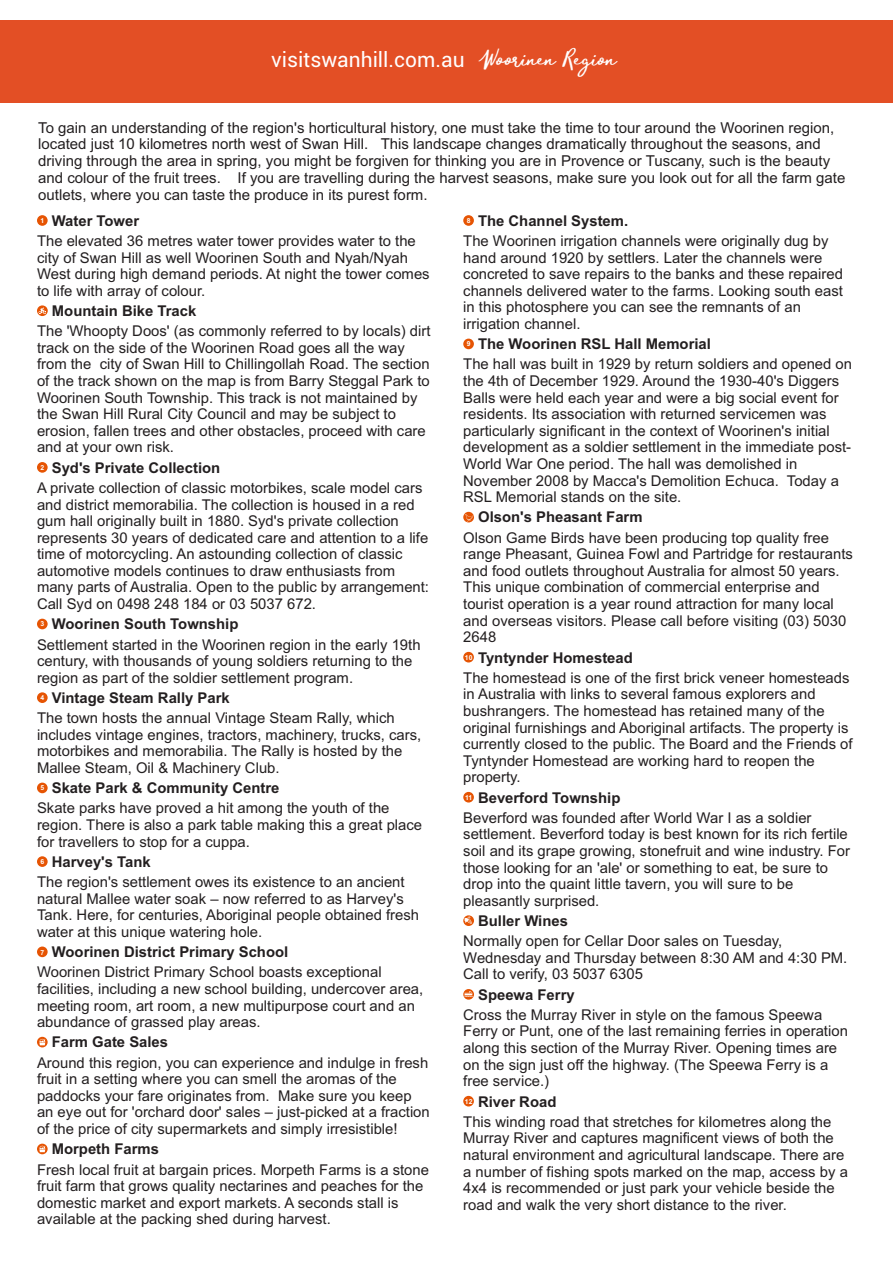
<style>
.page{position:relative;width:893px;height:1263px;background:#fff}
.page>*{position:absolute;margin:0;border:0;box-sizing:border-box;transform-origin:0 0}
.t1{font:21px "Roboto";color:#fff}
.t2{font:15px/16.8px "Arial";color:#231f20}
.t3{font:14.85px/16.6px "Arial";color:#231f20}
.t4{font:700 14.85px "Arial";color:#231f20}
.t5{font:700 6.9px "Arial";color:#fff}
.s1{font-family:"trendsetter";font-size:27px}
</style>
<div class="page">
<div style="left:37px;top:215px;width:11px;height:11px;background:#e65403;border-radius:50%"></div>
<svg style="left:37px;top:305px;width:11px;height:11px"></svg>
<svg style="left:39px;top:308px;width:7px;height:6px"></svg>
<div style="left:37px;top:462px;width:11px;height:11px;background:#e65403;border-radius:50%"></div>
<div style="left:37px;top:619px;width:11px;height:10px;background:#e65403;border-radius:50%"></div>
<div style="left:37px;top:692px;width:11px;height:11px;background:#e65403;border-radius:50%"></div>
<div style="left:37px;top:783px;width:11px;height:10px;background:#e65403;border-radius:50%"></div>
<div style="left:37px;top:856px;width:11px;height:11px;background:#e65403;border-radius:50%"></div>
<div style="left:37px;top:946px;width:11px;height:11px;background:#e65403;border-radius:50%"></div>
<svg style="left:37px;top:1037px;width:11px;height:10px"></svg>
<svg style="left:39px;top:1039px;width:6px;height:6px"></svg>
<svg style="left:37px;top:1144px;width:11px;height:10px"></svg>
<svg style="left:39px;top:1146px;width:6px;height:6px"></svg>
<div style="left:463px;top:215px;width:11px;height:11px;background:#e65403;border-radius:50%"></div>
<div style="left:463px;top:339px;width:11px;height:10px;background:#e65403;border-radius:50%"></div>
<svg style="left:463px;top:512px;width:11px;height:10px"></svg>
<svg style="left:465px;top:513px;width:9px;height:9px"></svg>
<div style="left:463px;top:652px;width:11px;height:10px;background:#e65403;border-radius:50%"></div>
<div style="left:463px;top:792px;width:11px;height:10px;background:#e65403;border-radius:50%"></div>
<svg style="left:463px;top:915px;width:11px;height:11px"></svg>
<svg style="left:464px;top:916px;width:8px;height:8px"></svg>
<svg style="left:463px;top:989px;width:11px;height:11px"></svg>
<svg style="left:464px;top:991px;width:9px;height:6px"></svg>
<div style="left:463px;top:1096px;width:11px;height:10px;background:#e65403;border-radius:50%"></div>
<div style="left:0;top:21px;width:893px;height:82px;background:#e34f25"></div>
<h1 class="t1" style="left:271px;top:52px;width:347px">visitswanhill.com.au <span class="s1">Woorinen Region</span></h1>
<p class="t2" style="left:38px;top:120px;width:809px">To gain an understanding of the region's horticultural history, one must take the time to tour around the Woorinen region, located just 10 kilometres north west of Swan Hill. This landscape changes dramatically throughout the seasons, and driving through the area in spring, you might be forgiven for thinking you are in Provence or Tuscany, such is the beauty and colour of the fruit trees. If you are travelling during the harvest seasons, make sure you look out for all the farm gate outlets, where you can taste the produce in its purest form.</p>
<p class="t4" style="left:52px;top:215px;width:89px">Water Tower</p>
<p class="t3" style="left:37px;top:234px;width:394px">The elevated 36 metres water tower provides water to the city of Swan Hill as well Woorinen South and Nyah/Nyah West during high demand periods. At night the tower comes to life with array of colour.</p>
<p class="t4" style="left:52px;top:305px;width:146px">Mountain Bike Track</p>
<p class="t3" style="left:37px;top:324px;width:395px">The 'Whoopty Doos' (as commonly referred to by locals) dirt track on the side of the Woorinen Road goes all the way from the city of Swan Hill to Chillingollah Road. The section of the track shown on the map is from Barry Steggal Park to Woorinen South Township. This track is not maintained by the Swan Hill Rural City Council and may be subject to erosion, fallen trees and other obstacles, proceed with care and at your own risk.</p>
<p class="t4" style="left:52px;top:462px;width:170px">Syd's Private Collection</p>
<p class="t3" style="left:37px;top:481px;width:394px">A private collection of classic motorbikes, scale model cars and district memorabilia. The collection is housed in a red gum hall originally built in 1880. Syd's private collection represents 30 years of dedicated care and attention to a life time of motorcycling. An astounding collection of classic automotive models continues to draw enthusiasts from many parts of Australia. Open to the public by arrangement:<br>Call Syd on 0498 248 184 or 03 5037 672.</p>
<p class="t4" style="left:52px;top:618px;width:188px">Woorinen South Township</p>
<p class="t3" style="left:37px;top:637px;width:385px">Settlement started in the Woorinen region in the early 19th century, with thousands of young soldiers returning to the region as part of the soldier settlement program.</p>
<p class="t4" style="left:52px;top:692px;width:180px">Vintage Steam Rally Park</p>
<p class="t3" style="left:37px;top:711px;width:386px">The town hosts the annual Vintage Steam Rally, which includes vintage engines, tractors, machinery, trucks, cars, motorbikes and memorabilia. The Rally is hosted by the Mallee Steam, Oil &amp; Machinery Club.</p>
<p class="t4" style="left:52px;top:782px;width:229px">Skate Park &amp; Community Centre</p>
<p class="t3" style="left:37px;top:801px;width:387px">Skate parks have proved a hit among the youth of the region. There is also a park table making this a great place for travellers to stop for a cuppa.</p>
<p class="t4" style="left:52px;top:856px;width:101px">Harvey's Tank</p>
<p class="t3" style="left:37px;top:875px;width:384px">The region's settlement owes its existence to an ancient natural Mallee water soak – now referred to as Harvey's Tank. Here, for centuries, Aboriginal people obtained fresh water at this unique watering hole.</p>
<p class="t4" style="left:52px;top:946px;width:238px">Woorinen District Primary School</p>
<p class="t3" style="left:37px;top:965px;width:388px">Woorinen District Primary School boasts exceptional facilities, including a new school building, undercover area, meeting room, art room, a new multipurpose court and an abundance of grassed play areas.</p>
<p class="t4" style="left:52px;top:1036px;width:118px">Farm Gate Sales</p>
<p class="t3" style="left:37px;top:1055px;width:394px">Around this region, you can experience and indulge in fresh fruit in a setting where you can smell the aromas of the paddocks your fare originates from. Make sure you keep an eye out for 'orchard door' sales – just-picked at a fraction of the price of city supermarkets and simply irresistible!</p>
<p class="t4" style="left:52px;top:1143px;width:109px">Morpeth Farms</p>
<p class="t3" style="left:37px;top:1162px;width:394px">Fresh local fruit at bargain prices. Morpeth Farms is a stone fruit farm that grows quality nectarines and peaches for the domestic market and export markets. A seconds stall is available at the packing shed during harvest.</p>
<p class="t4" style="left:478px;top:215px;width:152px">The Channel System.</p>
<p class="t3" style="left:463px;top:234px;width:381px">The Woorinen irrigation channels were originally dug by hand around 1920 by settlers. Later the channels were concreted to save repairs to the banks and these repaired channels delivered water to the farms. Looking south east in this photosphere you can see the remnants of an irrigation channel.</p>
<p class="t4" style="left:478px;top:338px;width:234px">The Woorinen RSL Hall Memorial</p>
<p class="t3" style="left:463px;top:357px;width:390px">The hall was built in 1929 by return soldiers and opened on the 4th of December 1929. Around the 1930-40's Diggers Balls were held each year and were a big social event for residents. Its association with returned servicemen was particularly significant in the context of Woorinen's initial development as a soldier settlement in the immediate post-World War One period. The hall was demolished in November 2008 by Macca's Demolition Echuca. Today a RSL Memorial stands on the site.</p>
<p class="t4" style="left:478px;top:512px;width:166px">Olson's Pheasant Farm</p>
<p class="t3" style="left:463px;top:530px;width:391px">Olson Game Birds have been producing top quality free range Pheasant, Guinea Fowl and Partridge for restaurants and food outlets throughout Australia for almost 50 years.<br>This unique combination of commercial enterprise and tourist operation is a year round attraction for many local and overseas visitors. Please call before visiting (03) 5030<br>2648</p>
<p class="t4" style="left:478px;top:652px;width:156px">Tyntynder Homestead</p>
<p class="t3" style="left:463px;top:670px;width:391px">The homestead is one of the first brick veneer homesteads in Australia with links to several famous explorers and bushrangers. The homestead has retained many of the original furnishings and Aboriginal artifacts. The property is currently closed to the public. The Board and the Friends of Tyntynder Homestead are working hard to reopen the property.</p>
<p class="t4" style="left:478px;top:792px;width:144px">Beverford Township</p>
<p class="t3" style="left:463px;top:811px;width:388px">Beverford was founded after World War I as a soldier settlement. Beverford today is best known for its rich fertile soil and its grape growing, stonefruit and wine industry. For those looking for an 'ale' or something to eat, be sure to drop into the quaint little tavern, you will sure to be pleasantly surprised.</p>
<p class="t4" style="left:478px;top:915px;width:91px">Buller Wines</p>
<p class="t3" style="left:463px;top:934px;width:386px">Normally open for Cellar Door sales on Tuesday,<br>Wednesday and Thursday between 8:30 AM and 4:30 PM.<br>Call to verify, 03 5037 6305</p>
<p class="t4" style="left:478px;top:989px;width:98px">Speewa Ferry</p>
<p class="t3" style="left:463px;top:1008px;width:386px">Cross the Murray River in style on the famous Speewa Ferry or Punt, one of the last remaining ferries in operation along this section of the Murray River. Opening times are on the sign just off the highway. (The Speewa Ferry is a free service.)</p>
<p class="t4" style="left:478px;top:1096px;width:80px">River Road</p>
<p class="t3" style="left:463px;top:1114px;width:386px">This winding road that stretches for kilometres along the Murray River and captures magnificent views of both the natural environment and agricultural landscape. There are a number of fishing spots marked on the map, access by a 4x4 is recommended or just park your vehicle beside the road and walk the very short distance to the river.</p>
<p class="t5" style="left:467px;top:218px;width:5px">8</p>
<p class="t5" style="left:41px;top:218px;width:5px">1</p>
<p class="t5" style="left:467px;top:341px;width:5px">9</p>
<p class="t5" style="left:41px;top:465px;width:5px">2</p>
<p class="t5" style="left:41px;top:621px;width:5px">3</p>
<p class="t5" style="left:465px;top:655px;width:9px">10</p>
<p class="t5" style="left:40px;top:695px;width:5px">4</p>
<p class="t5" style="left:41px;top:785px;width:5px">5</p>
<p class="t5" style="left:465px;top:795px;width:9px">11</p>
<p class="t5" style="left:41px;top:859px;width:5px">6</p>
<p class="t5" style="left:41px;top:949px;width:5px">7</p>
<p class="t5" style="left:465px;top:1098px;width:9px">12</p>
</div>
